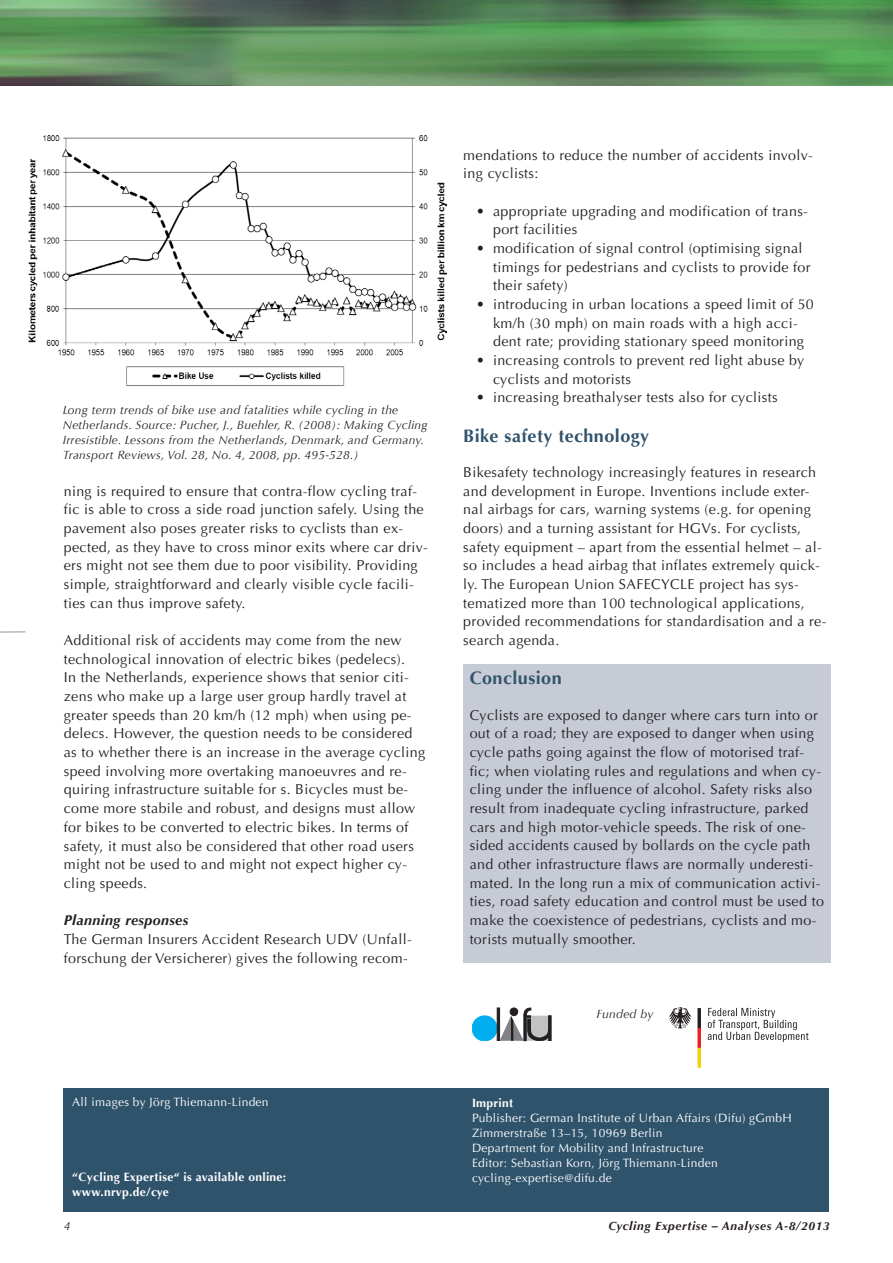
<style>
.page{position:relative;width:893px;height:1263px;background:#fff}
.page>*{position:absolute;margin:0;border:0;box-sizing:border-box;transform-origin:0 0}
.t1{font:700 18px "Optima LT";letter-spacing:.025em;color:#30536c}
.t2{font:14.25px/18.6px "Optima LT";letter-spacing:.025em;color:#231f20}
.t3{font:italic 700 14.25px "Optima LT";letter-spacing:.025em;color:#231f20}
.t4{font:italic 12px/15px "Optima LT";letter-spacing:.025em;color:#231f20}
.t5{font:12px/15px "Optima LT";letter-spacing:.025em;color:#fff}
.t6{font:700 12px/15px "Optima LT";letter-spacing:.025em;color:#fff}
.t7{font:italic 700 12px "Optima LT";letter-spacing:.05em;color:#241e1b}
</style>
<div class="page">
<img style="left:0;top:0;width:893px;height:85px">
<div style="left:64px;top:1089px;width:765px;height:123px;background:#30536c"></div>
<svg style="left:0;top:631px;width:26px;height:1px"></svg>
<div style="left:463px;top:664px;width:368px;height:298px;background:#c7cbd6"></div>
<div style="left:472px;top:1016px;width:25px;height:25px;background:#00aeef;border-radius:50%"></div>
<div style="left:472px;top:1016px;width:25px;height:25px;border:1px solid #00aeef;border-radius:50%"></div>
<div style="left:497px;top:1008px;width:3px;height:33px;border:1px solid #231f20"></div>
<svg style="left:500px;top:1008px;width:51px;height:33px"></svg>
<svg style="left:669px;top:1007px;width:32px;height:61px"></svg>
<svg style="left:708px;top:1008px;width:100px;height:34px"></svg>
<img style="left:29px;top:135px;width:417px;height:251px">
<p class="t4" style="left:63px;top:403px;width:366px">Long term trends of bike use and fatalities while cycling in the Netherlands. Source: Pucher, J., Buehler, R. (2008): Making Cycling Irresistible. Lessons from the Netherlands, Denmark, and Germany.<br>Transport Reviews, Vol. 28, No. 4, 2008, pp. 495-528.)</p>
<p class="t2" style="left:64px;top:482px;width:366px">ning is required to ensure that contra-flow cycling traf&shy;fic is able to cross a side road junction safely. Using the pavement also poses greater risks to cyclists than ex&shy;pected, as they have to cross minor exits where car driv&shy;ers might not see them due to poor visibility. Providing simple, straightforward and clearly visible cycle facili&shy;ties can thus improve safety.</p>
<p class="t2" style="left:64px;top:631px;width:363px">Additional risk of accidents may come from the new technological innovation of electric bikes (pedelecs).<br>In the Netherlands, experience shows that senior citi&shy;zens who make up a large user group hardly travel at greater speeds than 20 km/h (12 mph) when using pe&shy;delecs. However, the question needs to be considered as to whether there is an increase in the average cycling speed involving more overtaking manoeuvres and re&shy;quiring infrastructure suitable for s. Bicycles must be&shy;come more stabile and robust, and designs must allow for bikes to be converted to electric bikes. In terms of safety, it must also be considered that other road users might not be used to and might not expect higher cy&shy;cling speeds.</p>
<p class="t3" style="left:64px;top:912px;width:126px">Planning responses</p>
<p class="t2" style="left:64px;top:930px;width:349px">The German Insurers Accident Research UDV (Unfall&shy;forschung der Versicherer) gives the following recom-</p>
<p class="t5" style="left:72px;top:1095px;width:198px">All images by Jörg Thiemann-Linden</p>
<p class="t6" style="left:72px;top:1170px;width:215px">“Cycling Expertise“ is available online: www.nrvp.de/cye</p>
<p class="t2" style="left:463px;top:146px;width:351px">mendations to reduce the number of accidents involv&shy;ing cyclists:</p>
<p class="t2" style="left:493px;top:202px;width:316px;text-indent:-17px">• appropriate upgrading and modification of trans&shy;port facilities</p>
<p class="t2" style="left:493px;top:239px;width:319px;text-indent:-17px">• modification of signal control (optimising signal timings for pedestrians and cyclists to provide for their safety)</p>
<p class="t2" style="left:476px;top:295px;width:339px;text-align:center">• introducing in urban locations a speed limit of 50 km/h (30 mph) on main roads with a high acci-<br>dent rate; providing stationary speed monitoring</p>
<p class="t2" style="left:493px;top:351px;width:313px;text-indent:-17px">• increasing controls to prevent red light abuse by cyclists and motorists</p>
<p class="t2" style="left:476px;top:388px;width:303px">• increasing breathalyser tests also for cyclists</p>
<p class="t1" style="left:463px;top:425px;width:187px">Bike safety technology</p>
<p class="t2" style="left:463px;top:463px;width:365px">Bikesafety technology increasingly features in research and development in Europe. Inventions include exter&shy;nal airbags for cars, warning systems (e.g. for opening doors) and a turning assistant for HGVs. For cyclists, safety equipment – apart from the essential helmet – al&shy;so includes a head airbag that inflates extremely quick&shy;ly. The European Union SAFECYCLE project has sys&shy;tematized more than 100 technological applications, provided recommendations for standardisation and a re&shy;search agenda.</p>
<p class="t1" style="left:470px;top:667px;width:94px">Conclusion</p>
<p class="t2" style="left:470px;top:706px;width:356px">Cyclists are exposed to danger where cars turn into or out of a road; they are exposed to danger when using cycle paths going against the flow of motorised traf&shy;fic; when violating rules and regulations and when cy&shy;cling under the influence of alcohol. Safety risks also result from inadequate cycling infrastructure, parked cars and high motor-vehicle speeds. The risk of one&shy;sided accidents caused by bollards on the cycle path and other infrastructure flaws are normally underesti&shy;mated. In the long run a mix of communication activi&shy;ties, road safety education and control must be used to make the coexistence of pedestrians, cyclists and mo&shy;torists mutually smoother.</p>
<p class="t4" style="left:596px;top:1007px;width:59px">Funded by</p>
<p class="t6" style="left:472px;top:1095px;width:43px">Imprint</p>
<p class="t5" style="left:472px;top:1111px;width:321px">Publisher: German Institute of Urban Affairs (Difu) gGmbH Zimmerstraße 13–15, 10969 Berlin<br>Department for Mobility and Infrastructure<br>Editor: Sebastian Korn, Jörg Thiemann-Linden cycling-expertise@difu.de</p>
<p class="t4" style="left:64px;top:1218px;width:8px">4</p>
<p class="t7" style="left:609px;top:1218px;width:223px">Cycling Expertise – Analyses A-8/2013</p>
</div>
